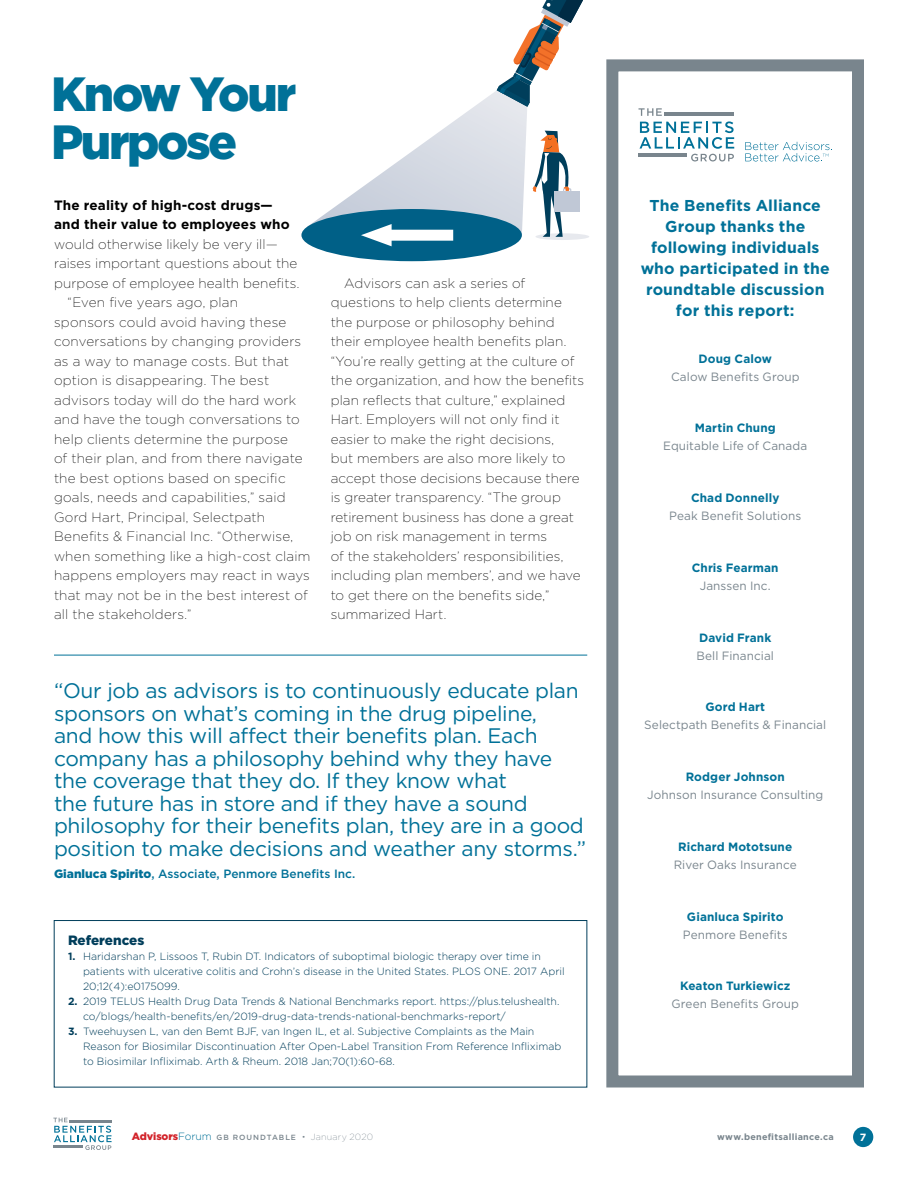
<style>
.page{position:relative;width:918px;height:1188px;background:#fff}
.page>*{position:absolute;margin:0;border:0;box-sizing:border-box;transform-origin:0 0}
.t1{font:900 48px/48px "Gotham";letter-spacing:-.05em;color:#007198}
.t2{font:21px/22.5px "Gotham";letter-spacing:-.015em;color:#007198}
.t3{font:700 15.75px/21px "Gotham";letter-spacing:.01em;color:#007198;text-align:center}
.t4{font:200 13.5px/19.5px "Gotham";letter-spacing:.01em;color:#000}
.t5{font:700 13.5px/19.5px "Gotham";letter-spacing:.01em;color:#000}
.t6{font:900 13.5px "Gotham";color:#003e5b}
.t7{font:12px "Gotham";letter-spacing:.01em;color:#79858d}
.t8{font:700 12px "Gotham";letter-spacing:.01em;color:#007198}
.t9{font:500 12px "Gotham";color:#007198}
.t10{font:300 10.5px/15px "Gotham";color:#003e5b}
.t11{font:700 10.5px "Gotham";color:#fff}
.t12{font:700 9px "Gotham";letter-spacing:.03em;color:#79858d}
.t13{font:500 7.5px "Gotham";letter-spacing:.13em;color:#79858d}
.s1{font-weight:900}
.s2{font-weight:700}
.s3{font-weight:900;font-size:10.5px;color:#d2232a}
.s4{font-weight:300;font-size:10.5px;color:#007198}
.s5{font-weight:100;font-size:9px}
.s6{font-weight:200;font-size:9px}
</style>
<div class="page">
<div style="left:853px;top:1127px;width:20px;height:20px;background:#007198;border-radius:50%"></div>
<svg style="left:53px;top:1118px;width:59px;height:32px"></svg>
<hr style="left:53px;top:1145px;width:30px;height:2px;background:#79858d">
<hr style="left:69px;top:1120px;width:43px;height:2px;background:#79858d">
<div style="left:54px;top:920px;width:533px;height:168px;border:1px solid #003e5b"></div>
<div style="left:606px;top:59px;width:258px;height:1029px;border:12px solid #79858d"></div>
<svg style="left:639px;top:108px;width:95px;height:53px"></svg>
<hr style="left:638px;top:154px;width:49px;height:3px;background:#79858d">
<hr style="left:665px;top:113px;width:69px;height:3px;background:#79858d">
<svg style="left:745px;top:142px;width:87px;height:19px"></svg>
<hr style="left:54px;top:655px;width:533px;height:1px;background:#007198">
<div style="left:535px;top:233px;width:54px;height:7px;background:#e7e9ee;border-radius:50%"></div>
<div style="left:301px;top:209px;width:221px;height:52px;background:#006087;border-radius:50%"></div>
<svg style="left:306px;top:0;width:277px;height:246px"></svg>
<h1 class="t1" style="left:51px;top:69px;width:247px">Know Your<br>Purpose</h1>
<p class="t5" style="left:54px;top:195px;width:237px">The reality of high-cost drugs— and their value to employees who</p>
<p class="t4" style="left:54px;top:234px;width:225px">would otherwise likely be very ill—</p>
<p class="t4" style="left:54px;top:254px;width:245px">raises important questions about the</p>
<p class="t4" style="left:54px;top:273px;width:247px">purpose of employee health benefits.</p>
<p class="t4" style="left:68px;top:293px;width:172px">“Even five years ago, plan</p>
<p class="t4" style="left:54px;top:312px;width:234px">sponsors could avoid having these</p>
<p class="t4" style="left:54px;top:331px;width:249px">conversations by changing providers</p>
<p class="t4" style="left:54px;top:351px;width:237px">as a way to manage costs. But that</p>
<p class="t4" style="left:54px;top:370px;width:217px">option is disappearing. The best</p>
<p class="t4" style="left:54px;top:390px;width:244px">advisors today will do the hard work</p>
<p class="t4" style="left:54px;top:409px;width:247px">and have the tough conversations to</p>
<p class="t4" style="left:54px;top:429px;width:236px">help clients determine the purpose</p>
<p class="t4" style="left:54px;top:448px;width:250px">of their plan, and from there navigate</p>
<p class="t4" style="left:54px;top:468px;width:233px">the best options based on specific</p>
<p class="t4" style="left:54px;top:487px;width:233px">goals, needs and capabilities,” said</p>
<p class="t4" style="left:54px;top:507px;width:213px">Gord Hart, Principal, Selectpath</p>
<p class="t4" style="left:54px;top:526px;width:241px">Benefits &amp; Financial Inc. “Otherwise,</p>
<p class="t4" style="left:54px;top:546px;width:258px">when something like a high-cost claim</p>
<p class="t4" style="left:54px;top:565px;width:257px">happens employers may react in ways</p>
<p class="t4" style="left:54px;top:585px;width:255px">that may not be in the best interest of</p>
<p class="t4" style="left:54px;top:604px;width:139px">all the stakeholders.”</p>
<p class="t4" style="left:331px;top:273px;width:255px;text-indent:14px">Advisors can ask a series of questions to help clients determine the purpose or philosophy behind their employee health benefits plan. “You’re really getting at the culture of the organization, and how the benefits plan reflects that culture,” explained Hart. Employers will not only find it easier to make the right decisions,<br>but members are also more likely to accept those decisions because there is greater transparency. “The group retirement business has done a great job on risk management in terms<br>of the stakeholders’ responsibilities, including plan members’, and we have to get there on the benefits side,” summarized Hart.</p>
<p class="t2" style="left:54px;top:679px;width:534px">“Our job as advisors is to continuously educate plan sponsors on what’s coming in the drug pipeline,<br>and how this will affect their benefits plan. Each company has a philosophy behind why they have the coverage that they do. If they know what<br>the future has in store and if they have a sound philosophy for their benefits plan, they are in a good position to make decisions and weather any storms.”</p>
<p class="t9" style="left:54px;top:866px;width:303px"><span class="s1">Gianluca Spirito</span>, Associate, Penmore Benefits Inc.</p>
<p class="t6" style="left:68px;top:931px;width:78px">References</p>
<p class="t10" style="left:83px;top:949px;width:483px;text-indent:-15px"><span class="s2">1.</span> Haridarshan P, Lissoos T, Rubin DT. Indicators of suboptimal biologic therapy over time in patients with ulcerative colitis and Crohn’s disease in the United States. PLOS ONE. 2017 April<br>20;12(4):e0175099.</p>
<p class="t10" style="left:83px;top:994px;width:478px;text-indent:-15px"><span class="s2">2.</span> 2019 TELUS Health Drug Data Trends &amp; National Benchmarks report. https://plus.telushealth. co/blogs/health-benefits/en/2019-drug-data-trends-national-benchmarks-report/</p>
<p class="t10" style="left:83px;top:1024px;width:480px;text-indent:-15px"><span class="s2">3.</span> Tweehuysen L, van den Bemt BJF, van Ingen IL, et al. Subjective Complaints as the Main<br>Reason for Biosimilar Discontinuation After Open-Label Transition From Reference Infliximab to Biosimilar Infliximab. Arth &amp; Rheum. 2018 Jan;70(1):60-68.</p>
<p class="t3" style="left:641px;top:194px;width:191px">The Benefits Alliance<br>Group thanks the following individuals who participated in the roundtable discussion for this report:</p>
<p class="t8" style="left:699px;top:350px;width:75px">Doug Calow</p>
<p class="t7" style="left:671px;top:369px;width:130px">Calow Benefits Group</p>
<p class="t8" style="left:695px;top:420px;width:83px">Martin Chung</p>
<p class="t7" style="left:663px;top:438px;width:145px">Equitable Life of Canada</p>
<p class="t8" style="left:691px;top:490px;width:90px">Chad Donnelly</p>
<p class="t7" style="left:669px;top:508px;width:133px">Peak Benefit Solutions</p>
<p class="t8" style="left:692px;top:560px;width:88px">Chris Fearman</p>
<p class="t7" style="left:700px;top:578px;width:73px">Janssen Inc.</p>
<p class="t8" style="left:699px;top:629px;width:74px">David Frank</p>
<p class="t7" style="left:697px;top:648px;width:79px">Bell Financial</p>
<p class="t8" style="left:705px;top:699px;width:61px">Gord Hart</p>
<p class="t7" style="left:644px;top:717px;width:183px">Selectpath Benefits &amp; Financial</p>
<p class="t8" style="left:686px;top:769px;width:101px">Rodger Johnson</p>
<p class="t7" style="left:647px;top:787px;width:178px">Johnson Insurance Consulting</p>
<p class="t8" style="left:678px;top:839px;width:116px">Richard Mototsune</p>
<p class="t7" style="left:674px;top:857px;width:125px">River Oaks Insurance</p>
<p class="t8" style="left:687px;top:908px;width:98px">Gianluca Spirito</p>
<p class="t7" style="left:683px;top:927px;width:106px">Penmore Benefits</p>
<p class="t8" style="left:680px;top:978px;width:112px">Keaton Turkiewicz</p>
<p class="t7" style="left:672px;top:996px;width:129px">Green Benefits Group</p>
<p class="t13" style="left:132px;top:1132px;width:243px"><span class="s3">Advisors</span><span class="s4">Forum</span> GB ROUNDTABLE <span class="s5">•</span> <span class="s6">January 2020</span></p>
<p class="t12" style="left:717px;top:1131px;width:118px">www.benefitsalliance.ca</p>
<p class="t11" style="left:860px;top:1130px;width:8px">7</p>
</div>
